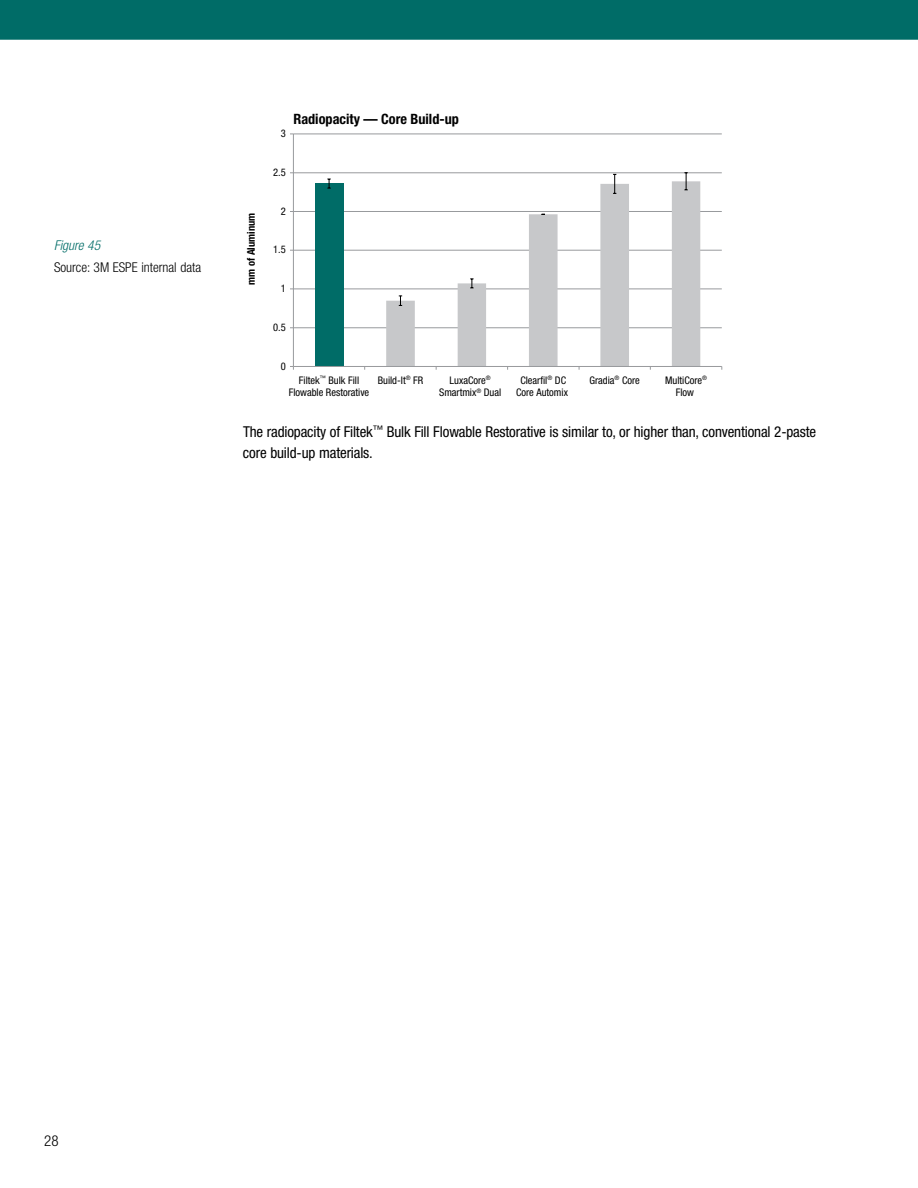
<style>
.page{position:relative;width:918px;height:1188px;background:#fff}
.page>*{position:absolute;margin:0;border:0;box-sizing:border-box;transform-origin:0 0}
.t1{font:condensed 15px/21px "Helvetica Neue";letter-spacing:-.01em;color:#000}
.t2{font:300 condensed 15px "Helvetica Neue";color:#000}
.t3{font:700 condensed 14.25px "Helvetica Neue";color:#000}
.t4{font:300 condensed 13.5px "Helvetica Neue";color:#000}
.t5{font:italic 300 condensed 13.5px "Helvetica Neue";color:#006c67}
.t6{font:condensed 10.5px/12.6px "Helvetica Neue";color:#000;text-align:center}
.t7{font:700 condensed 10.5px "Helvetica Neue";color:#000}
</style>
<div class="page">
<div style="left:0;top:0;width:918px;height:40px;background:#006c67"></div>
<hr style="left:293px;top:328px;width:429px;height:1px;background:#989a9d">
<hr style="left:293px;top:289px;width:429px;height:1px;background:#989a9d">
<hr style="left:293px;top:250px;width:429px;height:1px;background:#989a9d">
<hr style="left:293px;top:211px;width:429px;height:1px;background:#989a9d">
<hr style="left:293px;top:173px;width:429px;height:1px;background:#989a9d">
<hr style="left:293px;top:134px;width:429px;height:1px;background:#989a9d">
<div style="left:315px;top:184px;width:29px;height:183px;background:#006c67"></div>
<svg style="left:386px;top:181px;width:314px;height:185px"></svg>
<svg style="left:327px;top:179px;width:4px;height:10px"></svg>
<svg style="left:399px;top:296px;width:3px;height:10px"></svg>
<svg style="left:470px;top:279px;width:4px;height:10px"></svg>
<svg style="left:613px;top:174px;width:3px;height:20px"></svg>
<svg style="left:684px;top:172px;width:4px;height:19px"></svg>
<hr style="left:293px;top:134px;width:1px;height:232px;background:#989a9d">
<hr style="left:293px;top:366px;width:429px;height:1px;background:#989a9d">
<p class="t5" style="left:54px;top:238px;width:48px">Figure 45</p>
<p class="t4" style="left:54px;top:259px;width:149px">Source: 3M ESPE internal data</p>
<p class="t7" style="left:245px;top:285px;width:73px;rotate:-90deg">mm of Aluminum</p>
<p class="t6" style="left:281px;top:127px;width:7px">3</p>
<h2 class="t3" style="left:293px;top:111px;width:167px">Radiopacity — Core Build-up</h2>
<p class="t6" style="left:273px;top:166px;width:14px">2.5</p>
<p class="t6" style="left:281px;top:205px;width:7px">2</p>
<p class="t6" style="left:273px;top:243px;width:14px">1.5</p>
<p class="t6" style="left:281px;top:282px;width:7px">1</p>
<p class="t6" style="left:273px;top:321px;width:14px">0.5</p>
<p class="t6" style="left:281px;top:360px;width:7px">0</p>
<p class="t6" style="left:289px;top:374px;width:82px">Filtek<sup>™</sup> Bulk Fill<br>Flowable Restorative</p>
<p class="t6" style="left:516px;top:374px;width:53px">Clearfil<sup>®</sup> DC<br>Core Automix</p>
<p class="t6" style="left:378px;top:374px;width:47px">Build-It<sup>®</sup> FR</p>
<p class="t6" style="left:590px;top:374px;width:52px">Gradia<sup>®</sup> Core</p>
<p class="t6" style="left:665px;top:374px;width:44px">MultiCore<sup>®<br></sup>Flow</p>
<p class="t6" style="left:439px;top:374px;width:64px">LuxaCore<sup>®<br></sup>Smartmix<sup>®</sup> Dual</p>
<h1 class="t1" style="left:243px;top:421px;width:575px">The radiopacity of Filtek<sup>™</sup> Bulk Fill Flowable Restorative is similar to, or higher than, conventional 2-paste core build-up materials.</h1>
<h1 class="t2" style="left:44px;top:1132px;width:16px">28</h1>
</div>
